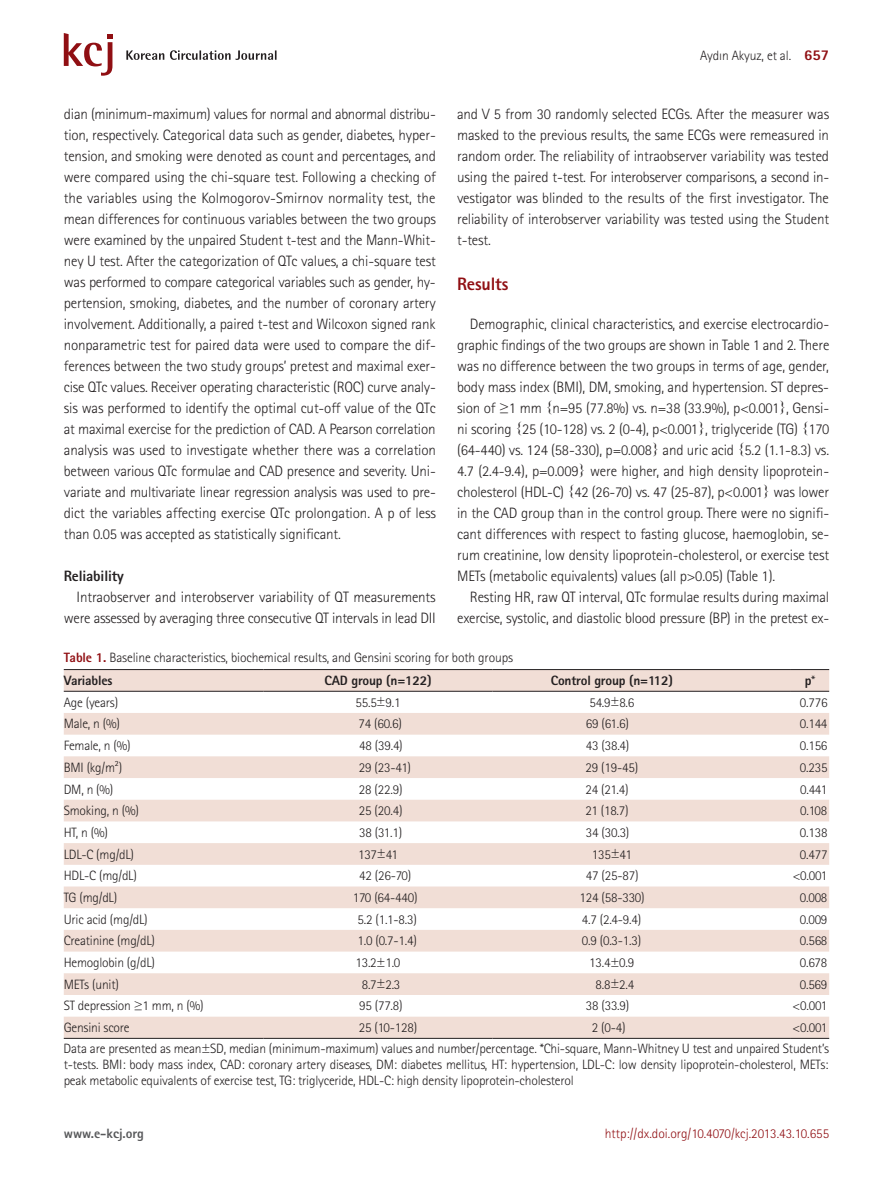
<style>
.page{position:relative;width:893px;height:1191px;background:#fff}
.page>*{position:absolute;margin:0;border:0;box-sizing:border-box;transform-origin:0 0}
.t1{font:800 18px "Rotis Sans Serif Std";letter-spacing:-.01em;color:#900f13}
.t2{font:300 15px/21px "Rotis Sans Serif Std";letter-spacing:-.01em;color:#231f20;text-align:justify}
.t3{font:800 15px "Rotis Sans Serif Std";letter-spacing:-.01em;color:#231f20}
.t4{font:300 13.5px/22.6px "Rotis Sans Serif Std";letter-spacing:-.015em;color:#231f20}
.t5{font:300 13.5px "Rotis Sans Serif Std";color:#900f13}
.t6{font:800 13.5px "Rotis Sans Serif Std";letter-spacing:-.015em;color:#231f20}
.t7{font:800 13.5px "Rotis Sans Serif Std";color:#57585a}
.s1{font-weight:800;font-size:15px;color:#900f13}
.s2{font-family:"Garamond";font-weight:400}
.s3{font-weight:800;color:#900f13}
.s4{font-weight:800}
.s5{font-weight:300}
</style>
<div class="page">
<svg style="left:126px;top:50px;width:151px;height:10px"></svg>
<svg style="left:64px;top:33px;width:49px;height:43px"></svg>
<svg style="left:64px;top:670px;width:765px;height:368px;fill:#f1ded6"></svg>
<hr style="left:64px;top:1038px;width:200px;height:1px;background:#231f20">
<hr style="left:264px;top:1038px;width:228px;height:1px;background:#231f20">
<hr style="left:492px;top:1038px;width:299px;height:1px;background:#231f20">
<hr style="left:791px;top:1038px;width:38px;height:1px;background:#231f20">
<hr style="left:64px;top:669px;width:200px;height:1px;background:#231f20">
<hr style="left:264px;top:669px;width:228px;height:1px;background:#231f20">
<hr style="left:492px;top:669px;width:299px;height:1px;background:#231f20">
<hr style="left:791px;top:669px;width:38px;height:1px;background:#231f20">
<hr style="left:64px;top:691px;width:200px;height:1px;background:#231f20">
<hr style="left:264px;top:691px;width:228px;height:1px;background:#231f20">
<hr style="left:492px;top:691px;width:299px;height:1px;background:#231f20">
<hr style="left:791px;top:691px;width:38px;height:1px;background:#231f20">
<p class="t4" style="left:700px;top:44px;width:131px">Aydın Akyuz, et al. <span class="s1">657</span></p>
<p class="t2" style="left:64px;top:103px;width:374px">dian (minimum-maximum) values for normal and abnormal distribu&shy;tion, respectively. Categorical data such as gender, diabetes, hyper&shy;tension, and smoking were denoted as count and percentages, and were compared using the chi-square test. Following a checking of the variables using the Kolmogorov-Smirnov normality test, the mean differences for continuous variables between the two groups were examined by the unpaired Student t-test and the Mann-Whit&shy;ney U test. After the categorization of QTc values, a chi-square test was performed to compare categorical variables such as gender, hy&shy;pertension, smoking, diabetes, and the number of coronary artery involvement. Additionally, a paired t-test and Wilcoxon signed rank nonparametric test for paired data were used to compare the dif&shy;ferences between the two study groups’ pretest and maximal exer&shy;cise QTc values. Receiver operating characteristic (ROC) curve analy&shy;sis was performed to identify the optimal cut-off value of the QTc at maximal exercise for the prediction of CAD. A Pearson correlation analysis was used to investigate whether there was a correlation between various QTc formulae and CAD presence and severity. Uni&shy;variate and multivariate linear regression analysis was used to pre&shy;dict the variables affecting exercise QTc prolongation. A p of less than 0.05 was accepted as statistically significant.</p>
<p class="t3" style="left:64px;top:566px;width:62px">Reliability</p>
<p class="t2" style="left:64px;top:586px;width:374px;text-align:right">Intraobserver and interobserver variability of QT measurements were assessed by averaging three consecutive QT intervals in lead DII</p>
<p class="t2" style="left:457px;top:103px;width:374px">and V 5 from 30 randomly selected ECGs. After the measurer was masked to the previous results, the same ECGs were remeasured in random order. The reliability of intraobserver variability was tested using the paired t-test. For interobserver comparisons, a second in&shy;vestigator was blinded to the results of the first investigator. The reliability of interobserver variability was tested using the Student t-test.</p>
<p class="t1" style="left:457px;top:272px;width:53px">Results</p>
<p class="t2" style="left:457px;top:313px;width:374px;text-indent:13px">Demographic, clinical characteristics, and exercise electrocardio&shy;graphic findings of the two groups are shown in Table 1 and 2. There was no difference between the two groups in terms of age, gender, body mass index (BMI), DM, smoking, and hypertension. ST depres&shy;sion of <span class="s2">≥</span>1 mm <span class="s2">{</span>n=95 (77.8%) vs. n=38 (33.9%), p&lt;0.001<span class="s2">}</span>, Gensi&shy;ni scoring <span class="s2">{</span>25 (10-128) vs. 2 (0-4), p&lt;0.001<span class="s2">}</span>, triglyceride (TG) <span class="s2">{</span>170 (64-440) vs. 124 (58-330), p=0.008<span class="s2">}</span> and uric acid <span class="s2">{</span>5.2 (1.1-8.3) vs.<br>4.7 (2.4-9.4), p=0.009<span class="s2">}</span> were higher, and high density lipoprotein&shy;cholesterol (HDL-C) <span class="s2">{</span>42 (26-70) vs. 47 (25-87), p&lt;0.001<span class="s2">}</span> was lower in the CAD group than in the control group. There were no signifi&shy;cant differences with respect to fasting glucose, haemoglobin, se&shy;rum creatinine, low density lipoprotein-cholesterol, or exercise test METs (metabolic equivalents) values (all p&gt;0.05) (Table 1).</p>
<p class="t2" style="left:457px;top:586px;width:374px;text-align:right">Resting HR, raw QT interval, QTc formulae results during maximal exercise, systolic, and diastolic blood pressure (BP) in the pretest ex-</p>
<p class="t4" style="left:64px;top:646px;width:451px"><span class="s3">Table 1.</span> Baseline characteristics, biochemical results, and Gensini scoring for both groups<br><span class="s4">Variables</span></p>
<p class="t6" style="left:324px;top:672px;width:109px">CAD group (n=122)</p>
<p class="t6" style="left:551px;top:672px;width:124px">Control group (n=112)</p>
<p class="t6" style="left:805px;top:672px;width:12px">p<span class="s5">*</span></p>
<p class="t4" style="left:64px;top:691px;width:56px">Age (years)</p>
<p class="t4" style="left:355px;top:691px;width:47px">55.5<span class="s2">±</span>9.1</p>
<p class="t4" style="left:589px;top:691px;width:47px">54.9<span class="s2">±</span>8.6</p>
<p class="t4" style="left:800px;top:691px;width:29px">0.776</p>
<p class="t4" style="left:64px;top:712px;width:58px">Male, n (%)</p>
<p class="t4" style="left:358px;top:712px;width:45px">74 (60.6)</p>
<p class="t4" style="left:586px;top:712px;width:45px">69 (61.6)</p>
<p class="t4" style="left:800px;top:712px;width:29px">0.144</p>
<p class="t4" style="left:64px;top:734px;width:68px">Female, n (%)</p>
<p class="t4" style="left:359px;top:734px;width:45px">48 (39.4)</p>
<p class="t4" style="left:586px;top:734px;width:45px">43 (38.4)</p>
<p class="t4" style="left:800px;top:734px;width:29px">0.156</p>
<p class="t4" style="left:64px;top:756px;width:60px">BMI (kg/m<sup>2</sup>)</p>
<p class="t4" style="left:359px;top:756px;width:54px">29 (23-41)</p>
<p class="t4" style="left:586px;top:756px;width:54px">29 (19-45)</p>
<p class="t4" style="left:800px;top:756px;width:29px">0.235</p>
<p class="t4" style="left:64px;top:777px;width:51px">DM, n (%)</p>
<p class="t4" style="left:359px;top:777px;width:45px">28 (22.9)</p>
<p class="t4" style="left:586px;top:777px;width:45px">24 (21.4)</p>
<p class="t4" style="left:800px;top:777px;width:29px">0.441</p>
<p class="t4" style="left:64px;top:799px;width:77px">Smoking, n (%)</p>
<p class="t4" style="left:359px;top:799px;width:45px">25 (20.4)</p>
<p class="t4" style="left:586px;top:799px;width:45px">21 (18.7)</p>
<p class="t4" style="left:800px;top:799px;width:29px">0.108</p>
<p class="t4" style="left:64px;top:821px;width:46px">HT, n (%)</p>
<p class="t4" style="left:359px;top:821px;width:45px">38 (31.1)</p>
<p class="t4" style="left:586px;top:821px;width:45px">34 (30.3)</p>
<p class="t4" style="left:800px;top:821px;width:29px">0.138</p>
<p class="t4" style="left:64px;top:842px;width:72px">LDL-C (mg/dL)</p>
<p class="t4" style="left:358px;top:842px;width:41px">137<span class="s2">±</span>41</p>
<p class="t4" style="left:592px;top:842px;width:41px">135<span class="s2">±</span>41</p>
<p class="t4" style="left:800px;top:842px;width:29px">0.477</p>
<p class="t4" style="left:64px;top:864px;width:75px">HDL-C (mg/dL)</p>
<p class="t4" style="left:359px;top:864px;width:54px">42 (26-70)</p>
<p class="t4" style="left:586px;top:864px;width:54px">47 (25-87)</p>
<p class="t4" style="left:793px;top:864px;width:36px">&lt;0.001</p>
<p class="t4" style="left:64px;top:886px;width:55px">TG (mg/dL)</p>
<p class="t4" style="left:353px;top:886px;width:66px">170 (64-440)</p>
<p class="t4" style="left:580px;top:886px;width:67px">124 (58-330)</p>
<p class="t4" style="left:800px;top:886px;width:29px">0.008</p>
<p class="t4" style="left:64px;top:907px;width:85px">Uric acid (mg/dL)</p>
<p class="t4" style="left:357px;top:907px;width:61px">5.2 (1.1-8.3)</p>
<p class="t4" style="left:582px;top:907px;width:61px">4.7 (2.4-9.4)</p>
<p class="t4" style="left:800px;top:907px;width:29px">0.009</p>
<p class="t4" style="left:64px;top:929px;width:93px">Creatinine (mg/dL)</p>
<p class="t4" style="left:357px;top:929px;width:61px">1.0 (0.7-1.4)</p>
<p class="t4" style="left:582px;top:929px;width:61px">0.9 (0.3-1.3)</p>
<p class="t4" style="left:800px;top:929px;width:29px">0.568</p>
<p class="t4" style="left:64px;top:951px;width:93px">Hemoglobin (g/dL)</p>
<p class="t4" style="left:355px;top:951px;width:47px">13.2<span class="s2">±</span>1.0</p>
<p class="t4" style="left:589px;top:951px;width:47px">13.4<span class="s2">±</span>0.9</p>
<p class="t4" style="left:800px;top:951px;width:29px">0.678</p>
<p class="t4" style="left:64px;top:973px;width:57px">METs (unit)</p>
<p class="t4" style="left:362px;top:973px;width:40px">8.7<span class="s2">±</span>2.3</p>
<p class="t4" style="left:596px;top:973px;width:40px">8.8<span class="s2">±</span>2.4</p>
<p class="t4" style="left:800px;top:973px;width:29px">0.569</p>
<p class="t4" style="left:64px;top:994px;width:141px">ST depression <span class="s2">≥</span>1 mm, n (%)</p>
<p class="t4" style="left:359px;top:994px;width:45px">95 (77.8)</p>
<p class="t4" style="left:586px;top:994px;width:45px">38 (33.9)</p>
<p class="t4" style="left:793px;top:994px;width:36px">&lt;0.001</p>
<p class="t4" style="left:64px;top:1016px;width:68px">Gensini score</p>
<p class="t4" style="left:359px;top:1016px;width:60px">25 (10-128)</p>
<p class="t4" style="left:592px;top:1016px;width:35px">2 (0-4)</p>
<p class="t4" style="left:64px;top:1017px;width:767px;line-height:21.1px;text-align:right">&lt;0.001<br>Data are presented as mean<span class="s2">±</span>SD, median (minimum-maximum) values and number/percentage. *Chi-square, Mann-Whitney U test and unpaired Student’s</p>
<p class="t4" style="left:64px;top:1056px;width:766px;line-height:15.8px">t-tests. BMI: body mass index, CAD: coronary artery diseases, DM: diabetes mellitus, HT: hypertension, LDL-C: low density lipoprotein-cholesterol, METs: peak metabolic equivalents of exercise test, TG: triglyceride, HDL-C: high density lipoprotein-cholesterol</p>
<p class="t7" style="left:64px;top:1124px;width:82px">www.e-kcj.org</p>
<p class="t5" style="left:605px;top:1125px;width:226px">http://dx.doi.org/10.4070/kcj.2013.43.10.655</p>
</div>
